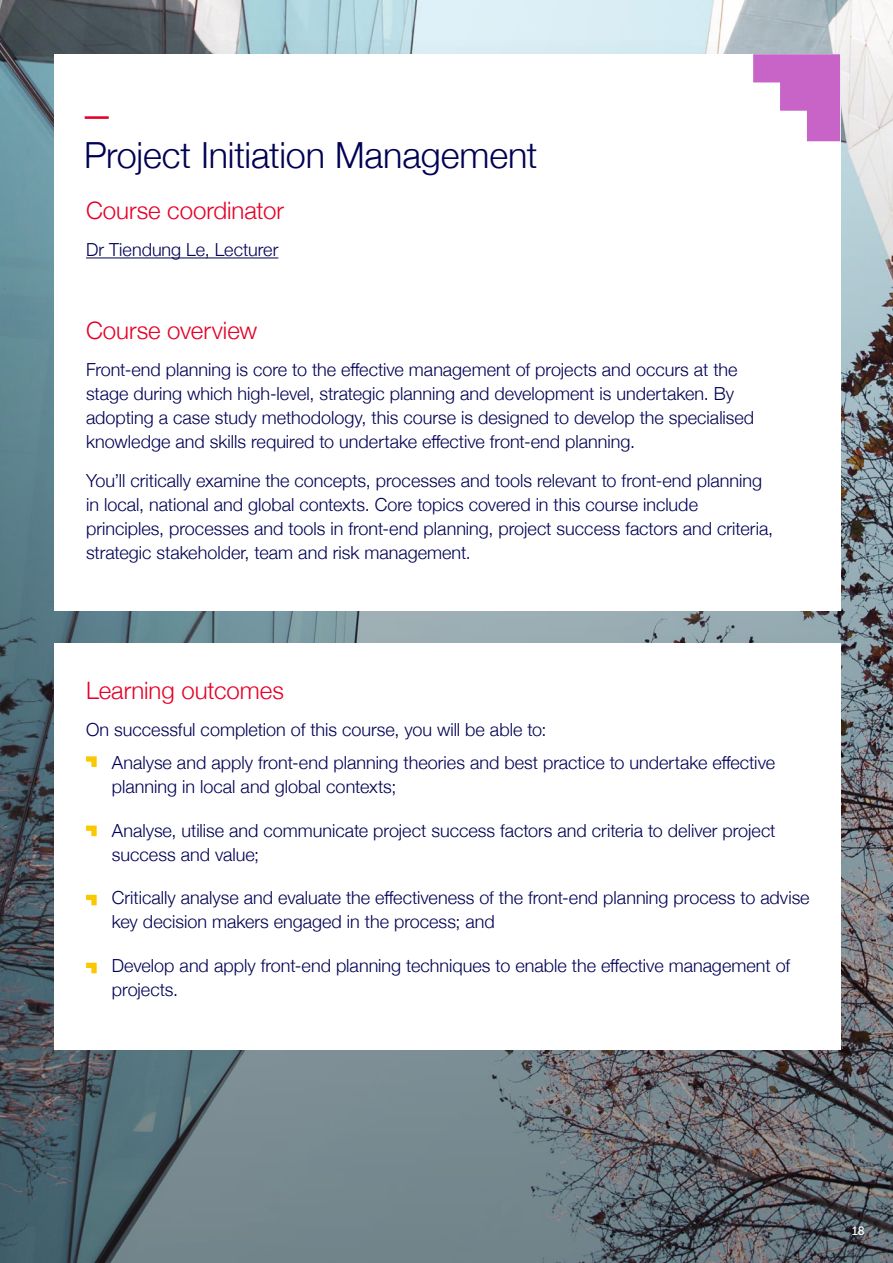
<style>
.page{position:relative;width:893px;height:1263px;background:#fff}
.page>*{position:absolute;margin:0;border:0;box-sizing:border-box;transform-origin:0 0}
.t1{font:300 36px "Helvetica Neue";letter-spacing:-.005em;color:#000054}
.t2{font:33px "Museo 500";color:#e60029}
.t3{font:300 24px "Helvetica Neue";color:#e60028}
.t4{font:300 18px/24px "Helvetica Neue";color:#000054}
.t5{font:12px "Museo 500";color:#fff}
</style>
<div class="page">
<img style="left:0;top:0;width:893px;height:1263px">
<div style="left:54px;top:54px;width:786px;height:557px;background:#fff"></div>
<div style="left:54px;top:644px;width:786px;height:406px;background:#fff"></div>
<hr style="left:86px;top:257px;width:192px;height:1px;background:#000054">
<svg style="left:753px;top:54px;width:87px;height:87px"></svg>
<svg style="left:86px;top:756px;width:11px;height:11px"></svg>
<svg style="left:86px;top:825px;width:11px;height:11px"></svg>
<svg style="left:86px;top:895px;width:11px;height:10px"></svg>
<svg style="left:86px;top:963px;width:11px;height:10px"></svg>
<h2 class="t2" style="left:83px;top:98px;width:30px">—</h2>
<h1 class="t1" style="left:84px;top:126px;width:455px">Project Initiation Management</h1>
<h3 class="t3" style="left:86px;top:191px;width:199px">Course coordinator</h3>
<p class="t4" style="left:86px;top:236px;width:194px">Dr Tiendung Le, Lecturer</p>
<h3 class="t3" style="left:86px;top:311px;width:173px">Course overview</h3>
<p class="t4" style="left:86px;top:356px;width:670px">Front-end planning is core to the effective management of projects and occurs at the stage during which high-level, strategic planning and development is undertaken. By adopting a case study methodology, this course is designed to develop the specialised knowledge and skills required to undertake effective front-end planning.</p>
<p class="t4" style="left:86px;top:467px;width:689px">You’ll critically examine the concepts, processes and tools relevant to front-end planning in local, national and global contexts. Core topics covered in this course include principles, processes and tools in front-end planning, project success factors and criteria, strategic stakeholder, team and risk management.</p>
<h3 class="t3" style="left:86px;top:671px;width:199px">Learning outcomes</h3>
<p class="t4" style="left:86px;top:716px;width:462px">On successful completion of this course, you will be able to:</p>
<p class="t4" style="left:112px;top:749px;width:665px">Analyse and apply front-end planning theories and best practice to undertake effective planning in local and global contexts;</p>
<p class="t4" style="left:112px;top:817px;width:665px">Analyse, utilise and communicate project success factors and criteria to deliver project success and value;</p>
<p class="t4" style="left:112px;top:884px;width:699px">Critically analyse and evaluate the effectiveness of the front-end planning process to advise key decision makers engaged in the process; and</p>
<p class="t4" style="left:112px;top:952px;width:680px">Develop and apply front-end planning techniques to enable the effective management of projects.</p>
<p class="t5" style="left:852px;top:1224px;width:14px">18</p>
</div>
